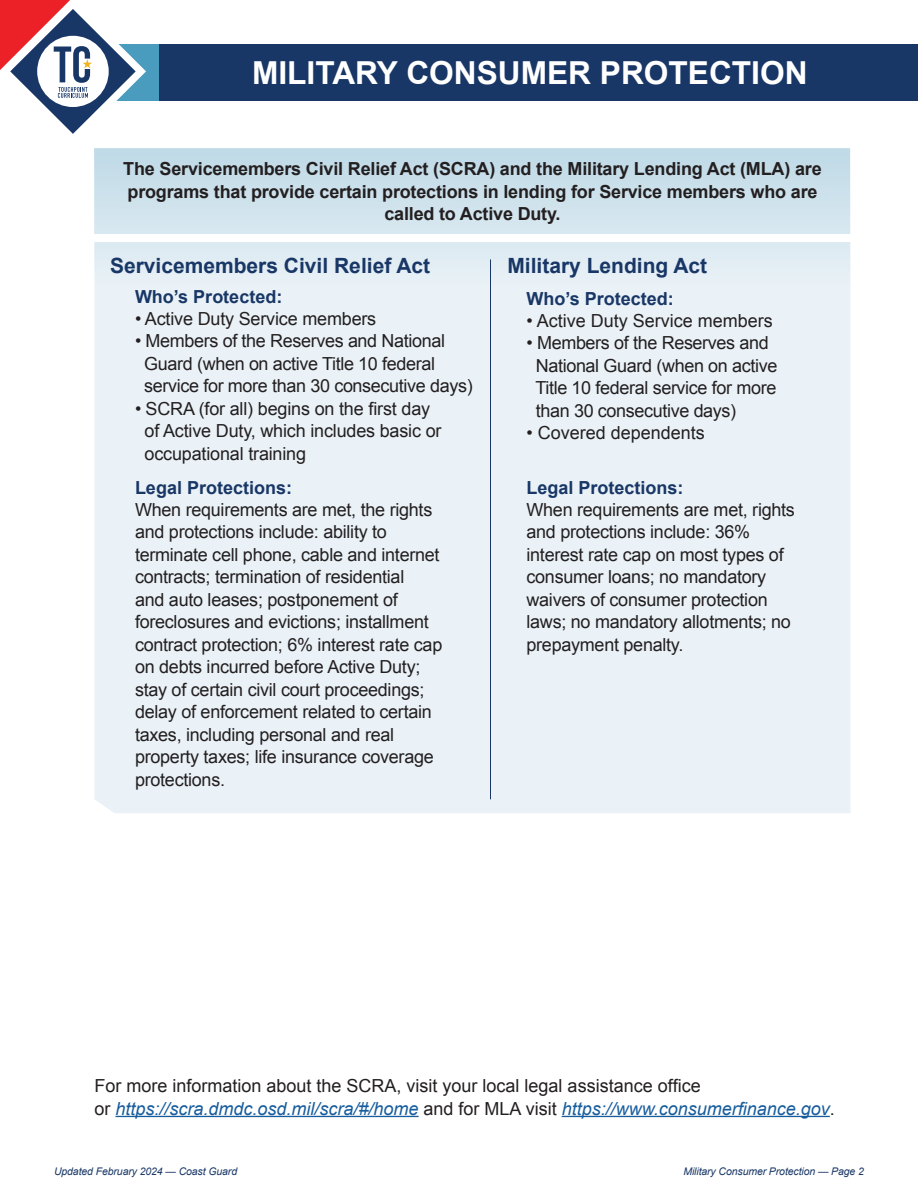
<style>
.page{position:relative;width:918px;height:1188px;background:#fff}
.page>*{position:absolute;margin:0;border:0;box-sizing:border-box;transform-origin:0 0}
.t1{font:700 31.65px "Arial";color:#fff}
.t2{font:700 21px "Arial";color:#193766}
.t3{font:18px/22.5px "Arial";letter-spacing:-.015em;color:#231f20}
.t4{font:700 18px/22.5px "Arial";letter-spacing:-.01em;color:#231f20;text-align:center}
.t5{font:italic 18px "Arial";color:#175d9e}
.t6{font:700 18px "Arial";color:#193766}
.t7{font:italic 10.5px "Arial";letter-spacing:-.01em;color:#193766}
.s1{font-style:normal;color:#231f20}
</style>
<div class="page">
<div style="left:94px;top:318px;width:756px;height:495px;background:#eaf2f7"></div>
<div style="left:94px;top:148px;width:756px;height:170px;background:linear-gradient(to bottom,#bfdae7,#f0f5f9)"></div>
<div style="left:94px;top:234px;width:761px;height:8px;background:#fff"></div>
<hr style="left:490px;top:259px;width:1px;height:540px;background:#193766">
<hr style="left:116px;top:1116px;width:303px;height:1px;background:#175d9e">
<hr style="left:562px;top:1116px;width:268px;height:1px;background:#175d9e">
<div style="left:74px;top:44px;width:844px;height:56px;background:#193766"></div>
<div style="left:95px;top:44px;width:64px;height:56px;background:#499cbe"></div>
<svg style="left:0;top:0;width:156px;height:155px"></svg>
<p class="t1" style="left:252px;top:52px;width:557px">MILITARY CONSUMER PROTECTION</p>
<p class="t4" style="left:123px;top:158px;width:700px">The Servicemembers Civil Relief Act (SCRA) and the Military Lending Act (MLA) are</p>
<p class="t4" style="left:128px;top:181px;width:691px">programs that provide certain protections in lending for Service members who are called to Active Duty.</p>
<p class="t2" style="left:110px;top:252px;width:322px">Servicemembers Civil Relief Act</p>
<p class="t3" style="left:135px;top:307px;width:243px">• Active Duty Service members</p>
<p class="t3" style="left:144px;top:329px;width:330px;text-indent:-9px">• Members of the Reserves and National<br>Guard (when on active Title 10 federal service for more than 30 consecutive days)</p>
<p class="t3" style="left:145px;top:397px;width:298px;text-indent:-10px">• SCRA (for all) begins on the first day of Active Duty, which includes basic or occupational training</p>
<p class="t2" style="left:507px;top:252px;width:201px">Military Lending Act</p>
<p class="t6" style="left:135px;top:285px;width:149px">Who’s Protected:</p>
<p class="t6" style="left:526px;top:287px;width:149px">Who’s Protected:</p>
<p class="t3" style="left:526px;top:309px;width:248px">• Active Duty Service members</p>
<p class="t3" style="left:535px;top:332px;width:243px;text-indent:-9px">• Members of the Reserves and<br>National Guard (when on active<br>Title 10 federal service for more than 30 consecutive days)</p>
<p class="t3" style="left:526px;top:422px;width:180px">• Covered dependents</p>
<p class="t6" style="left:135px;top:476px;width:159px">Legal Protections:</p>
<p class="t3" style="left:135px;top:498px;width:309px">When requirements are met, the rights and protections include: ability to terminate cell phone, cable and internet contracts; termination of residential<br>and auto leases; postponement of foreclosures and evictions; installment contract protection; 6% interest rate cap on debts incurred before Active Duty; stay of certain civil court proceedings; delay of enforcement related to certain taxes, including personal and real property taxes; life insurance coverage protections.</p>
<p class="t6" style="left:526px;top:476px;width:159px">Legal Protections:</p>
<p class="t3" style="left:526px;top:498px;width:270px">When requirements are met, rights and protections include: 36% interest rate cap on most types of consumer loans; no mandatory waivers of consumer protection laws; no mandatory allotments; no prepayment penalty.</p>
<p class="t3" style="left:94px;top:1074px;width:608px">For more information about the SCRA, visit your local legal assistance office</p>
<p class="t5" style="left:94px;top:1097px;width:742px"><span class="s1">or</span> https://scra.dmdc.osd.mil/scra/#/home <span class="s1">and for MLA visit</span> https://www.consumerfinance.gov<span class="s1">.</span></p>
<p class="t7" style="left:54px;top:1164px;width:185px">Updated February 2024 — Coast Guard</p>
<p class="t7" style="left:683px;top:1164px;width:182px">Military Consumer Protection — Page 2</p>
</div>
